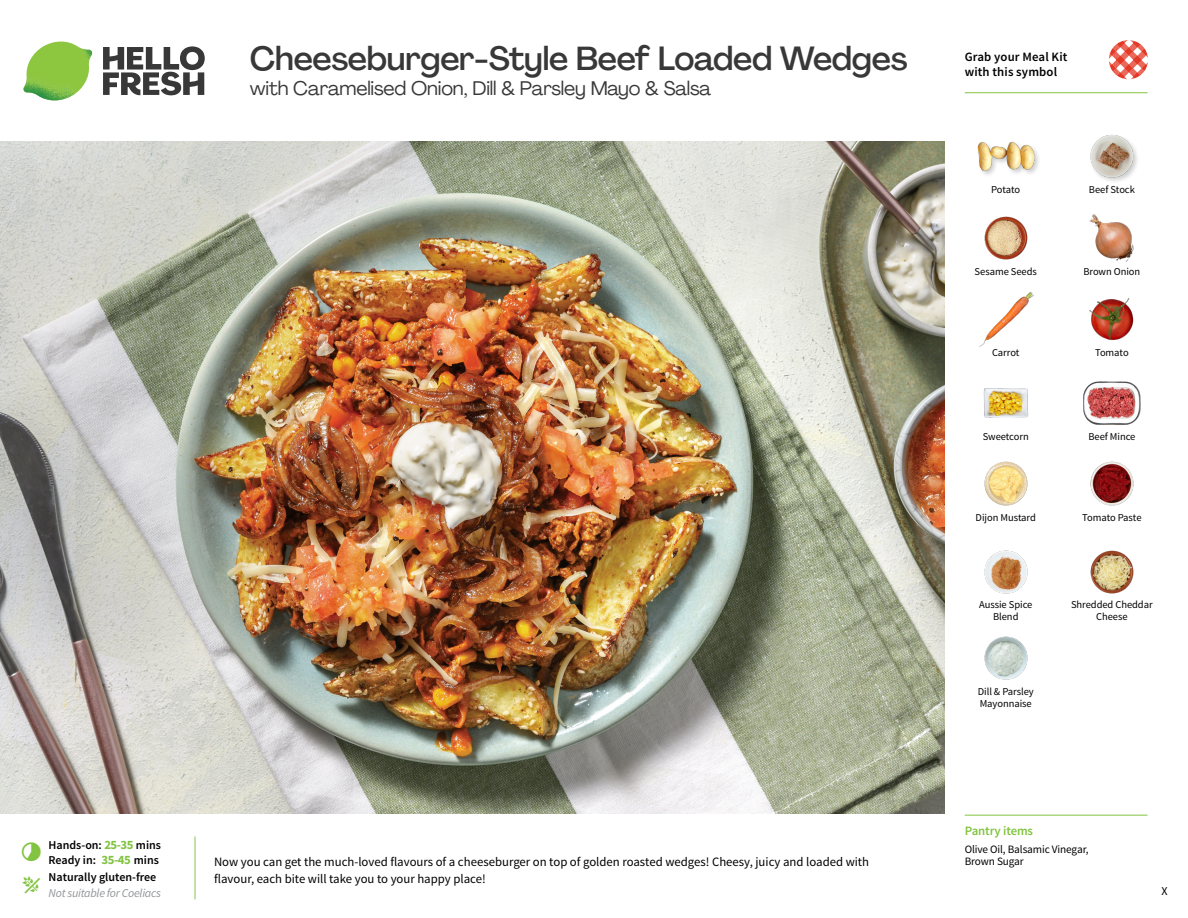
<style>
.page{position:relative;width:1188px;height:918px;background:#fff}
.page>*{position:absolute;margin:0;border:0;box-sizing:border-box;transform-origin:0 0}
.t1{font:500 33px "Agrandir";letter-spacing:-.01em;color:#383839}
.t2{font:19.5px "Agrandir";letter-spacing:-.01em;color:#383839}
.t3{font:12.75px "Source Sans Pro";color:#000}
.t4{font:600 12.75px/15px "Source Sans Pro";letter-spacing:.01em;color:#000}
.t5{font:600 12.75px "Source Sans Pro";letter-spacing:-.01em;color:#82c341}
.t6{font:600 12px/15px "Source Sans Pro";color:#000}
.t7{font:italic 12px "Source Sans Pro";letter-spacing:-.02em;color:#939598}
.t8{font:12px "Source Sans Pro";color:#000}
.t9{font:11.25px/12px "Source Sans Pro";letter-spacing:-.01em;color:#000}
.t10{font:10.5px/12px "Source Sans Pro";letter-spacing:-.005em;color:#000;text-align:center}
.s1{font-weight:700;font-size:12.75px;color:#82c341}
</style>
<div class="page">
<svg style="left:103px;top:46px;width:102px;height:49px"></svg>
<img style="left:23px;top:42px;width:69px;height:59px">
<img style="left:0;top:142px;width:945px;height:672px">
<img style="left:1089px;top:298px;width:45px;height:43px">
<img style="left:1083px;top:381px;width:58px;height:44px">
<img style="left:983px;top:388px;width:46px;height:30px">
<img style="left:984px;top:461px;width:44px;height:45px">
<img style="left:1090px;top:550px;width:44px;height:44px">
<img style="left:984px;top:550px;width:44px;height:44px">
<img style="left:984px;top:636px;width:44px;height:44px">
<img style="left:979px;top:291px;width:55px;height:56px">
<img style="left:984px;top:216px;width:44px;height:44px">
<img style="left:1089px;top:214px;width:45px;height:48px">
<div style="left:976px;top:141px;width:65px;height:37px;background:#000;opacity:.2"></div>
<img style="left:977px;top:141px;width:57px;height:37px">
<img style="left:1090px;top:135px;width:48px;height:47px">
<img style="left:1090px;top:461px;width:44px;height:45px">
<hr style="left:965px;top:815px;width:183px;height:1px;background:#82c341">
<hr style="left:965px;top:92px;width:183px;height:1px;background:#82c341">
<svg style="left:1091px;top:40px;width:57px;height:54px"></svg>
<h1 class="t1" style="left:250px;top:38px;width:659px">Cheeseburger-Style Beef Loaded Wedges</h1>
<h2 class="t2" style="left:250px;top:76px;width:463px">with Caramelised Onion, Dill &amp; Parsley Mayo &amp; Salsa</h2>
<p class="t6" style="left:48px;top:838px;width:114px">Hands-on: <span class="s1">25-35</span> mins<br>Ready in: <span class="s1">35-45</span> mins</p>
<p class="t3" style="left:214px;top:854px;width:657px">Now you can get the much-loved flavours of a cheeseburger on top of golden roasted wedges! Cheesy, juicy and loaded with</p>
<p class="t6" style="left:49px;top:870px;width:109px">Naturally gluten-free</p>
<p class="t3" style="left:214px;top:871px;width:273px">flavour, each bite will take you to your happy place!</p>
<p class="t7" style="left:49px;top:886px;width:114px">Not suitable for Coeliacs</p>
<p class="t4" style="left:965px;top:50px;width:104px">Grab your Meal Kit with this symbol</p>
<p class="t10" style="left:991px;top:183px;width:31px">Potato</p>
<p class="t10" style="left:1089px;top:183px;width:47px">Beef Stock</p>
<p class="t10" style="left:975px;top:265px;width:64px">Sesame Seeds</p>
<p class="t10" style="left:1083px;top:265px;width:58px">Brown Onion</p>
<p class="t10" style="left:992px;top:346px;width:29px">Carrot</p>
<p class="t10" style="left:1095px;top:346px;width:35px">Tomato</p>
<p class="t10" style="left:983px;top:431px;width:48px">Sweetcorn</p>
<p class="t10" style="left:1088px;top:431px;width:48px">Beef Mince</p>
<p class="t10" style="left:976px;top:512px;width:62px">Dijon Mustard</p>
<p class="t10" style="left:1082px;top:512px;width:61px">Tomato Paste</p>
<p class="t10" style="left:979px;top:599px;width:55px">Aussie Spice<br>Blend</p>
<p class="t10" style="left:978px;top:685px;width:58px;text-align:left">Dill &amp; Parsley<br>Mayonnaise</p>
<p class="t10" style="left:1071px;top:599px;width:83px">Shredded Cheddar<br>Cheese</p>
<p class="t5" style="left:965px;top:822px;width:70px">Pantry items</p>
<p class="t9" style="left:965px;top:844px;width:125px">Olive Oil, Balsamic Vinegar,<br>Brown Sugar</p>
<p class="t8" style="left:1162px;top:884px;width:8px">X</p>
</div>
